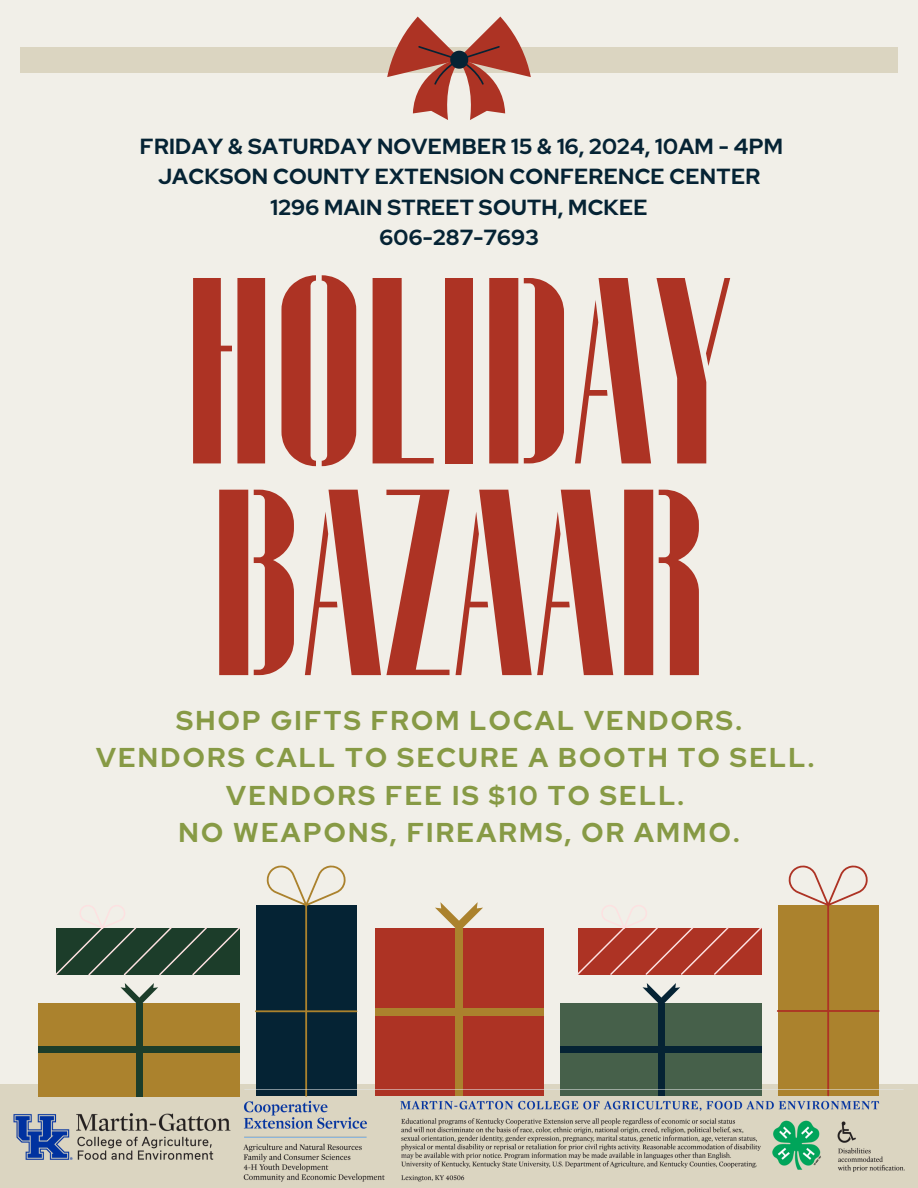
<style>
.page{position:relative;width:918px;height:1188px;background:#f1efe8}
.page>*{position:absolute;margin:0;border:0;box-sizing:border-box;transform-origin:0 0}
.t1{font:271.95px/211.6px "Fontuna Bold Stencil";color:#ad3324}
.t2{font:700 27.15px/37.2px "Red Hat Display";letter-spacing:.085em;color:#879a45;text-align:center}
.t3{font:700 21.75px "Red Hat Display";letter-spacing:.015em;color:#052334}
</style>
<div class="page">
<div style="left:20px;top:48px;width:878px;height:25px;background:#dbd5c1"></div>
<div style="left:0;top:1085px;width:918px;height:103px;background:#dbd5c1"></div>
<svg style="left:387px;top:17px;width:144px;height:103px"></svg>
<div style="left:39px;top:1003px;width:201px;height:93px;background:#ab822d"></div>
<div style="left:136px;top:1003px;width:6px;height:93px;background:#1c3d2a"></div>
<div style="left:39px;top:1047px;width:201px;height:6px;background:#1c3d2a"></div>
<svg style="left:121px;top:983px;width:37px;height:22px"></svg>
<div style="left:561px;top:1003px;width:201px;height:93px;background:#46604a"></div>
<div style="left:658px;top:1003px;width:6px;height:93px;background:#052334"></div>
<div style="left:561px;top:1047px;width:201px;height:6px;background:#052334"></div>
<svg style="left:643px;top:983px;width:37px;height:22px"></svg>
<svg style="left:56px;top:905px;width:184px;height:70px"></svg>
<svg style="left:578px;top:905px;width:184px;height:70px"></svg>
<div style="left:256px;top:905px;width:100px;height:191px;background:#052334"></div>
<hr style="left:305px;top:904px;width:2px;height:193px;background:#ab822d">
<hr style="left:255px;top:1010px;width:102px;height:2px;background:#ab822d">
<svg style="left:266px;top:865px;width:80px;height:41px"></svg>
<div style="left:778px;top:905px;width:101px;height:190px;background:#ab822d"></div>
<hr style="left:827px;top:904px;width:2px;height:192px;background:#ad3324">
<hr style="left:777px;top:1010px;width:102px;height:2px;background:#ad3324">
<svg style="left:788px;top:865px;width:80px;height:41px"></svg>
<div style="left:375px;top:928px;width:168px;height:168px;background:#ad3324"></div>
<div style="left:455px;top:928px;width:8px;height:168px;background:#ab822d"></div>
<div style="left:375px;top:1008px;width:168px;height:8px;background:#ab822d"></div>
<svg style="left:435px;top:902px;width:48px;height:26px"></svg>
<img style="left:230px;top:1083px;width:688px;height:99px">
<img style="left:13px;top:1105px;width:221px;height:65px">
<p class="t3" style="left:140px;top:132px;width:645px">FRIDAY &amp; SATURDAY NOVEMBER 15 &amp; 16, 2024, 10AM - 4PM</p>
<h1 class="t3" style="left:158px;top:162px;width:604px">JACKSON COUNTY EXTENSION CONFERENCE CENTER</h1>
<h2 class="t3" style="left:271px;top:193px;width:378px">1296 MAIN STREET SOUTH, MCKEE</h2>
<p class="t3" style="left:379px;top:223px;width:161px">606-287-7693</p>
<p class="t1" style="left:185px;top:269px;width:550px">HOLIDAY<br>BAZAAR</p>
<p class="t2" style="left:96px;top:702px;width:720px">SHOP GIFTS FROM LOCAL VENDORS.<br>VENDORS CALL TO SECURE A BOOTH TO SELL.<br>VENDORS FEE IS $10 TO SELL.<br>NO WEAPONS, FIREARMS, OR AMMO.</p>
</div>
